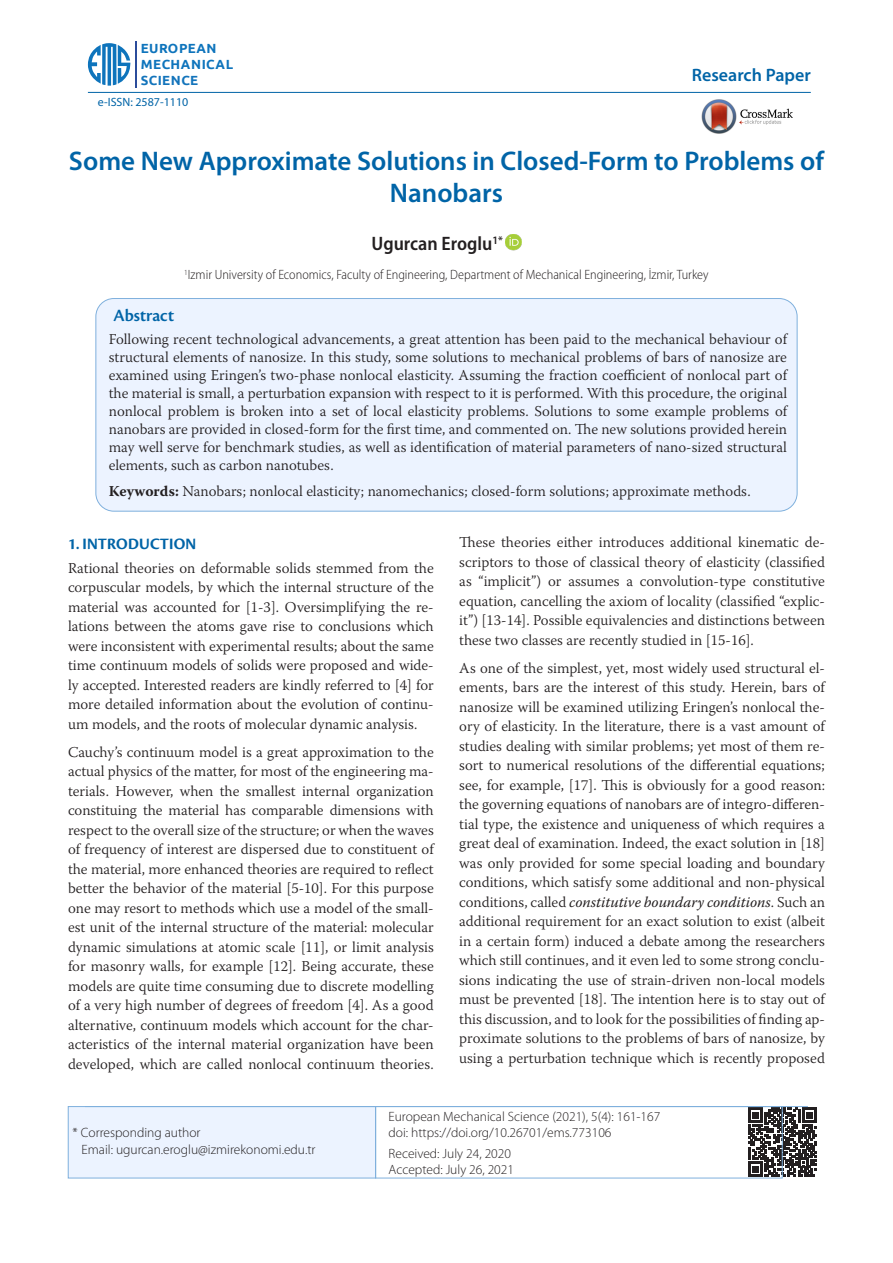
<style>
.page{position:relative;width:893px;height:1263px;background:#fff}
.page>*{position:absolute;margin:0;border:0;box-sizing:border-box;transform-origin:0 0}
.t1{font:600 27px/32.4px "Myriad Pro";color:#0064a7;text-align:center}
.Yazar{font:600 semi-condensed 19.5px "Myriad Pro";color:#231f20}
.t2{font:600 18px "Myriad Pro";color:#0064a7}
.Ozet{font:18px "Cronos Pro Semibold Disp";letter-spacing:.005em;color:#0064a7}
.t3{font:16.5px "Cronos Pro Bold Disp";letter-spacing:.01em;color:#0064a7}
.Metin{font:300 15px/19.5px "Warnock Pro";color:#231f20;text-align:justify}
.ÖzetMetin{font:300 15px/18px "Warnock Pro";color:#231f20;text-align:justify}
.AltBilgi{font:300 13.5px/16.2px "Myriad Pro";color:#231f20}
.Adres{font:300 semi-condensed 13.5px "Myriad Pro";color:#231f20}
.Kunye{font:300 13.5px "Myriad Pro";color:#231f20}
.doi{font:300 13.5px "Myriad Pro";color:#231f20}
.t4{font:700 13.2px/15.9px "Ubuntu";letter-spacing:.035em;color:#0e74bc}
.t5{font:700 13.2px "Ubuntu";letter-spacing:.025em;color:#1374bb}
.Metin-2{font:12px "Myriad Pro";color:#0064a7}
.s1{font-weight:700}
.s2{font-weight:400;font-style:italic}
</style>
<div class="page">
<img style="left:505px;top:234px;width:16px;height:16px">
<div style="left:96px;top:298px;width:701px;height:213px;background:#ecf3ff;border-radius:18px"></div>
<div style="left:96px;top:298px;width:701px;height:213px;border:1px solid #7fb0dd;border-radius:18px"></div>
<img style="left:702px;top:99px;width:91px;height:34px">
<div style="left:68px;top:1106px;width:308px;height:72px;background:#ecf3ff"></div>
<div style="left:68px;top:1106px;width:308px;height:72px;border:1px solid #7fb0dd"></div>
<svg style="left:748px;top:1108px;width:69px;height:68px"></svg>
<hr style="left:85px;top:1106px;width:723px;height:1px;background:#7fb0dd">
<svg style="left:88px;top:43px;width:43px;height:43px"></svg>
<hr style="left:135px;top:41px;width:1px;height:46px;background:#2b4c9b">
<hr style="left:88px;top:92px;width:723px;height:1px;background:#0064a7">
<p class="t4" style="left:141px;top:40px;width:94px">EUROPEAN<br>MECHANICAL</p>
<p class="t5" style="left:141px;top:72px;width:59px">SCIENCE</p>
<p class="t2" style="left:692px;top:64px;width:120px">Research Paper</p>
<p class="Metin-2" style="left:98px;top:95px;width:92px">e-ISSN: 2587-1110</p>
<p class="t1" style="left:69px;top:144px;width:756px">Some New Approximate Solutions in Closed-Form to Problems of<br>Nanobars</p>
<p class="Yazar" style="left:371px;top:232px;width:133px">Ugurcan Eroglu<sup>1*</sup></p>
<p class="Adres" style="left:184px;top:267px;width:526px"><sup>1</sup>Izmir University of Economics, Faculty of Engineering, Department of Mechanical Engineering, İzmir, Turkey</p>
<p class="Ozet" style="left:114px;top:305px;width:62px">Abstract</p>
<p class="ÖzetMetin" style="left:109px;top:329px;width:680px">Following recent technological advancements, a great attention has been paid to the mechanical behaviour of structural elements of nanosize. In this study, some solutions to mechanical problems of bars of nanosize are examined using Eringen’s two-phase nonlocal elasticity. Assuming the fraction coefficient of nonlocal part of the material is small, a perturbation expansion with respect to it is performed. With this procedure, the original nonlocal problem is broken into a set of local elasticity problems. Solutions to some example problems of nanobars are provided in closed-form for the first time, and commented on. The new solutions provided herein may well serve for benchmark studies, as well as identification of material parameters of nano-sized structural elements, such as carbon nanotubes.</p>
<p class="ÖzetMetin" style="left:109px;top:482px;width:643px"><span class="s1">Keywords:</span> Nanobars; nonlocal elasticity; nanomechanics; closed-form solutions; approximate methods.</p>
<p class="t3" style="left:68px;top:534px;width:130px">1. INTRODUCTION</p>
<p class="Metin" style="left:68px;top:558px;width:367px">Rational theories on deformable solids stemmed from the corpuscular models, by which the internal structure of the material was accounted for [1-3]. Oversimplifying the re&shy;lations between the atoms gave rise to conclusions which were inconsistent with experimental results; about the same time continuum models of solids were proposed and wide&shy;ly accepted. Interested readers are kindly referred to [4] for more detailed information about the evolution of continu&shy;um models, and the roots of molecular dynamic analysis.</p>
<p class="Metin" style="left:68px;top:742px;width:367px">Cauchy’s continuum model is a great approximation to the actual physics of the matter, for most of the engineering ma&shy;terials. However, when the smallest internal organization constituing the material has comparable dimensions with respect to the overall size of the structure; or when the waves of frequency of interest are dispersed due to constituent of the material, more enhanced theories are required to reflect better the behavior of the material [5-10]. For this purpose one may resort to methods which use a model of the small&shy;est unit of the internal structure of the material: molecular dynamic simulations at atomic scale [11], or limit analysis for masonry walls, for example [12]. Being accurate, these models are quite time consuming due to discrete modelling of a very high number of degrees of freedom [4]. As a good alternative, continuum models which account for the char&shy;acteristics of the internal material organization have been developed, which are called nonlocal continuum theories.</p>
<p class="Metin" style="left:459px;top:532px;width:367px">These theories either introduces additional kinematic de&shy;scriptors to those of classical theory of elasticity (classified as “implicit”) or assumes a convolution-type constitutive equation, cancelling the axiom of locality (classified “explic&shy;it”) [13-14]. Possible equivalencies and distinctions between these two classes are recently studied in [15-16].</p>
<p class="Metin" style="left:459px;top:658px;width:367px">As one of the simplest, yet, most widely used structural el&shy;ements, bars are the interest of this study. Herein, bars of nanosize will be examined utilizing Eringen’s nonlocal the&shy;ory of elasticity. In the literature, there is a vast amount of studies dealing with similar problems; yet most of them re&shy;sort to numerical resolutions of the differential equations; see, for example, [17]. This is obviously for a good reason: the governing equations of nanobars are of integro-differen&shy;tial type, the existence and uniqueness of which requires a great deal of examination. Indeed, the exact solution in [18] was only provided for some special loading and boundary conditions, which satisfy some additional and non-physical conditions, called <span class="s2">constitutive boundary conditions</span>. Such an additional requirement for an exact solution to exist (albeit in a certain form) induced a debate among the researchers which still continues, and it even led to some strong conclu&shy;sions indicating the use of strain-driven non-local models must be prevented [18]. The intention here is to stay out of this discussion, and to look for the possibilities of finding ap&shy;proximate solutions to the problems of bars of nanosize, by using a perturbation technique which is recently proposed</p>
<p class="AltBilgi" style="left:82px;top:1124px;width:235px;text-indent:-9px">* Corresponding author<br>Email: ugurcan.eroglu@izmirekonomi.edu.tr</p>
<p class="Kunye" style="left:389px;top:1108px;width:273px">European Mechanical Science (2021), 5(4): 161-167</p>
<p class="doi" style="left:389px;top:1125px;width:224px">doi: https://doi.org/10.26701/ems.773106</p>
<p class="AltBilgi" style="left:389px;top:1145px;width:127px">Received: July 24, 2020<br>Accepted: July 26, 2021</p>
</div>
